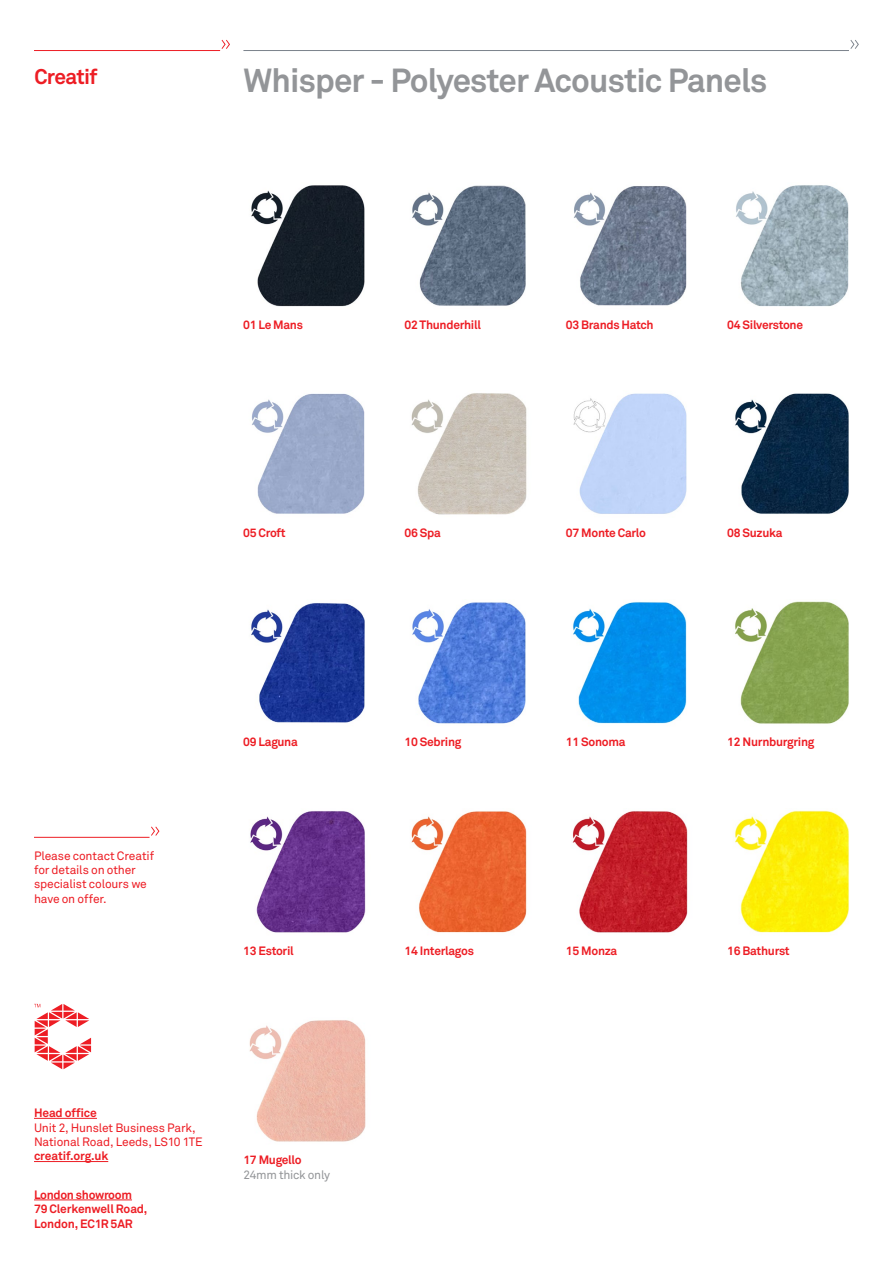
<style>
.page{position:relative;width:893px;height:1263px;background:#fff}
.page>*{position:absolute;margin:0;border:0;box-sizing:border-box;transform-origin:0 0}
.t1{font:33px "SBC Akkurat Bold Pro";letter-spacing:-.025em;color:#939598}
.t2{font:21px "SBC Akkurat Bold Pro";letter-spacing:-.035em;color:#ed1d24}
.t3{font:12px/14.4px "SBC Akkurat Bold Pro";letter-spacing:-.025em;color:#ed1d24}
.t4{font:12px/14.2px "SBC Akkurat Pro";letter-spacing:-.015em;color:#ed1d24}
.t5{font:12px "SBC Akkurat Pro";letter-spacing:-.025em;color:#939598}
</style>
<div class="page">
<img style="left:736px;top:185px;width:113px;height:122px">
<img style="left:251px;top:603px;width:114px;height:120px">
<img style="left:735px;top:393px;width:114px;height:121px">
<img style="left:412px;top:602px;width:114px;height:122px">
<svg style="left:850px;top:40px;width:9px;height:9px"></svg>
<hr style="left:243px;top:50px;width:606px;height:1px;background:#7b828b">
<svg style="left:222px;top:40px;width:8px;height:9px"></svg>
<hr style="left:34px;top:50px;width:186px;height:1px;background:#ed1d24">
<svg style="left:151px;top:826px;width:8px;height:10px"></svg>
<hr style="left:34px;top:837px;width:116px;height:1px;background:#ed1d24">
<hr style="left:34px;top:1118px;width:63px;height:1px;background:#ed1d24">
<hr style="left:34px;top:1161px;width:74px;height:1px;background:#ed1d24">
<hr style="left:34px;top:1199px;width:98px;height:1px;background:#ed1d24">
<svg style="left:34px;top:1004px;width:57px;height:65px"></svg>
<img style="left:573px;top:602px;width:114px;height:122px">
<img style="left:411px;top:811px;width:116px;height:122px">
<img style="left:734px;top:810px;width:115px;height:123px">
<img style="left:251px;top:185px;width:114px;height:122px">
<img style="left:573px;top:393px;width:114px;height:121px">
<img style="left:411px;top:393px;width:116px;height:122px">
<img style="left:249px;top:1020px;width:117px;height:122px">
<img style="left:572px;top:811px;width:116px;height:122px">
<img style="left:250px;top:811px;width:116px;height:122px">
<img style="left:735px;top:601px;width:114px;height:123px">
<img style="left:412px;top:185px;width:114px;height:121px">
<img style="left:573px;top:186px;width:114px;height:120px">
<img style="left:251px;top:393px;width:114px;height:121px">
<h2 class="t2" style="left:34px;top:64px;width:65px">Creatif</h2>
<h1 class="t1" style="left:243px;top:60px;width:525px">Whisper - Polyester Acoustic Panels</h1>
<p class="t3" style="left:243px;top:317px;width:61px">01 Le Mans</p>
<p class="t3" style="left:405px;top:317px;width:78px">02 Thunderhill</p>
<p class="t3" style="left:566px;top:317px;width:89px">03 Brands Hatch</p>
<p class="t3" style="left:727px;top:317px;width:77px">04 Silverstone</p>
<p class="t3" style="left:243px;top:526px;width:44px">05 Croft</p>
<p class="t3" style="left:405px;top:526px;width:38px">06 Spa</p>
<p class="t3" style="left:566px;top:526px;width:82px">07 Monte Carlo</p>
<p class="t3" style="left:727px;top:526px;width:57px">08 Suzuka</p>
<p class="t4" style="left:34px;top:849px;width:122px">Please contact Creatif for details on other specialist colours we have on offer.</p>
<p class="t3" style="left:243px;top:735px;width:56px">09 Laguna</p>
<p class="t3" style="left:405px;top:735px;width:58px">10 Sebring</p>
<p class="t3" style="left:566px;top:735px;width:61px">11 Sonoma</p>
<p class="t3" style="left:727px;top:735px;width:89px">12 Nurnburgring</p>
<p class="t3" style="left:243px;top:944px;width:52px">13 Estoril</p>
<p class="t3" style="left:566px;top:944px;width:53px">15 Monza</p>
<p class="t3" style="left:405px;top:944px;width:71px">14 Interlagos</p>
<p class="t3" style="left:727px;top:944px;width:64px">16 Bathurst</p>
<p class="t3" style="left:34px;top:1106px;width:64px">Head office</p>
<p class="t4" style="left:34px;top:1120px;width:170px">Unit 2, Hunslet Business Park,<br>National Road, Leeds, LS10 1TE</p>
<p class="t3" style="left:34px;top:1149px;width:76px">creatif.org.uk</p>
<p class="t3" style="left:34px;top:1187px;width:115px">London showroom<br>79 Clerkenwell Road,<br>London, EC1R 5AR</p>
<p class="t3" style="left:243px;top:1153px;width:60px">17 Mugello</p>
<p class="t5" style="left:243px;top:1167px;width:88px">24mm thick only</p>
</div>
